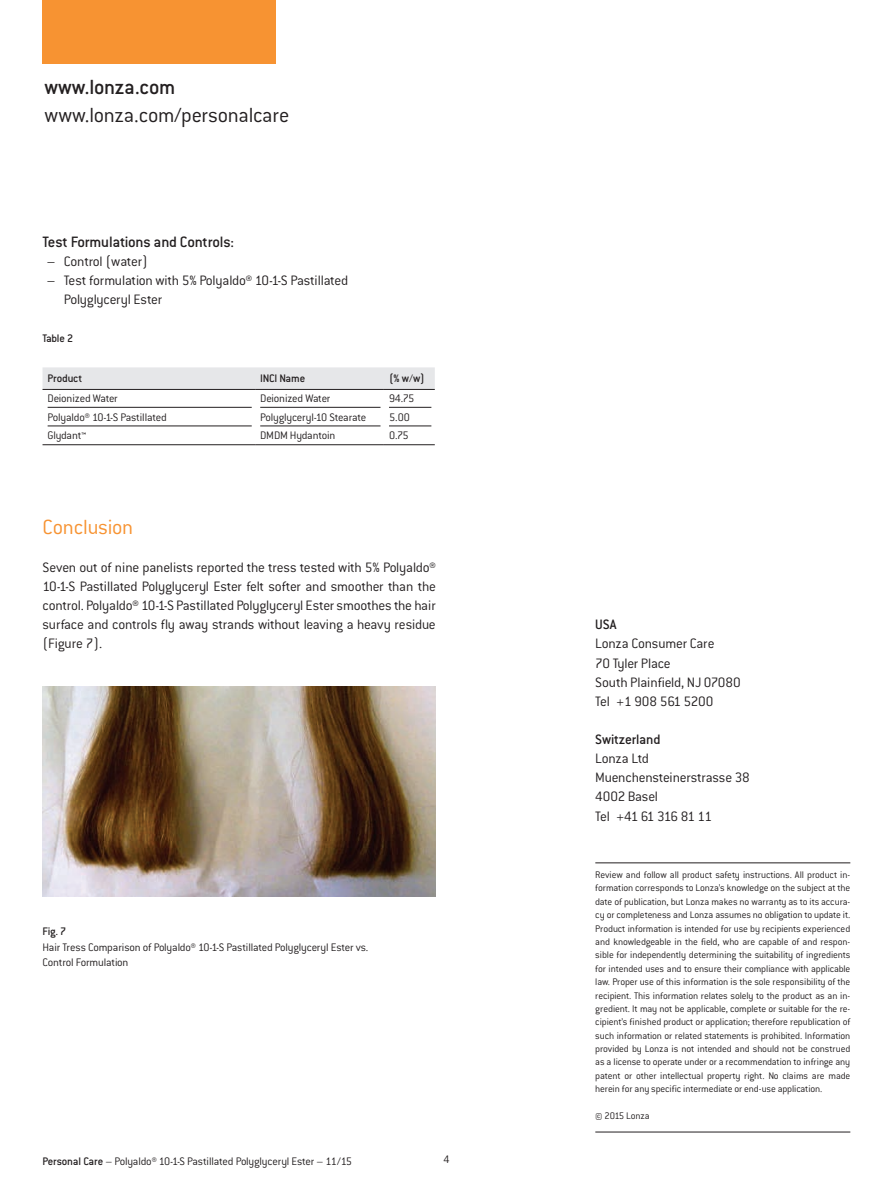
<style>
.page{position:relative;width:893px;height:1191px;background:#fff}
.page>*{position:absolute;margin:0;border:0;box-sizing:border-box;transform-origin:0 0}
.t1{font:300 22.5px/28.7px "Conduit ITC Std";letter-spacing:-.015em;color:#231f20}
.Title_15pt{font:300 22.5px "Conduit ITC Std";letter-spacing:-.015em;color:#f79332}
.Subtitle_11pt{font:500 16.5px "Conduit ITC Std";letter-spacing:-.015em;color:#231f20}
.Body_Copy_10pt{font:300 15px/19.2px "Conduit ITC Std";letter-spacing:-.015em;color:#231f20}
.Body_Copy_10pt-2{font:300 15px "Conduit ITC Std";letter-spacing:-.07em;color:#231f20}
.Body_Copy_10pt-3{font:500 15px "Conduit ITC Std";letter-spacing:-.01em;color:#231f20}
.Small_Copy_8pt{font:300 12px/15.3px "Conduit ITC Std";letter-spacing:-.015em;color:#231f20}
.Table_Body_Copy_8pt{font:300 12px "Conduit ITC Std";letter-spacing:-.02em;color:#231f20}
.Small_Copy_8pt-2{font:500 12px "Conduit ITC Std";letter-spacing:-.02em;color:#231f20}
.Table_Bottom_8pt{font:300 12px "Conduit ITC Std";letter-spacing:-.02em;color:#231f20}
.Disclaimer_7pt{font:300 10.5px/13.4px "Conduit ITC Std";letter-spacing:-.015em;color:#231f20;text-align:justify}
.s1{font-weight:500}
</style>
<div class="page">
<div style="left:43px;top:0;width:233px;height:64px;background:#f79332"></div>
<hr style="left:595px;top:862px;width:255px;height:1px;background:#231f20">
<hr style="left:595px;top:1131px;width:255px;height:1px;background:#231f20">
<svg style="left:43px;top:367px;width:392px;height:22px;background:#e5e6e8"></svg>
<hr style="left:43px;top:389px;width:212px;height:1px;background:#231f20">
<hr style="left:255px;top:389px;width:129px;height:1px;background:#231f20">
<hr style="left:384px;top:389px;width:51px;height:1px;background:#231f20">
<hr style="left:43px;top:444px;width:212px;height:1px;background:#231f20">
<hr style="left:255px;top:444px;width:129px;height:1px;background:#231f20">
<hr style="left:384px;top:444px;width:51px;height:1px;background:#231f20">
<hr style="left:48px;top:407px;width:204px;height:1px;background:#231f20">
<hr style="left:260px;top:407px;width:120px;height:1px;background:#231f20">
<hr style="left:389px;top:407px;width:42px;height:1px;background:#231f20">
<hr style="left:48px;top:426px;width:204px;height:1px;background:#231f20">
<hr style="left:260px;top:426px;width:120px;height:1px;background:#231f20">
<hr style="left:389px;top:426px;width:42px;height:1px;background:#231f20">
<img style="left:43px;top:686px;width:393px;height:211px">
<p class="t1" style="left:45px;top:72px;width:246px"><span class="s1">www.lonza.com </span>www.lonza.com/personalcare</p>
<p class="Subtitle_11pt" style="left:43px;top:231px;width:193px">Test Formulations and Controls:</p>
<p class="Body_Copy_10pt" style="left:47px;top:251px;width:103px">– Control (water)</p>
<p class="Body_Copy_10pt" style="left:64px;top:270px;width:286px;text-indent:-17px">– Test formulation with 5% Polyaldo® 10-1-S Pastillated<br>Polyglyceryl Ester</p>
<p class="Small_Copy_8pt-2" style="left:43px;top:331px;width:32px">Table 2</p>
<p class="Small_Copy_8pt-2" style="left:48px;top:371px;width:36px">Product</p>
<p class="Small_Copy_8pt-2" style="left:260px;top:371px;width:46px">INCI Name</p>
<p class="Small_Copy_8pt-2" style="left:389px;top:371px;width:37px">(% w/w)</p>
<p class="Table_Body_Copy_8pt" style="left:48px;top:391px;width:72px">Deionized Water</p>
<p class="Table_Body_Copy_8pt" style="left:260px;top:391px;width:72px">Deionized Water</p>
<p class="Table_Body_Copy_8pt" style="left:389px;top:391px;width:27px">94.75</p>
<p class="Table_Body_Copy_8pt" style="left:48px;top:409px;width:121px">Polyaldo® 10-1-S Pastillated</p>
<p class="Table_Body_Copy_8pt" style="left:260px;top:409px;width:107px">Polyglyceryl-10 Stearate</p>
<p class="Table_Body_Copy_8pt" style="left:389px;top:409px;width:23px">5.00</p>
<p class="Table_Bottom_8pt" style="left:48px;top:428px;width:40px">Glydant™</p>
<p class="Table_Bottom_8pt" style="left:260px;top:428px;width:77px">DMDM Hydantoin</p>
<p class="Table_Bottom_8pt" style="left:389px;top:428px;width:21px">0.75</p>
<p class="Title_15pt" style="left:43px;top:513px;width:92px">Conclusion</p>
<p class="Body_Copy_10pt" style="left:43px;top:557px;width:395px;text-align:justify">Seven out of nine panelists reported the tress tested with 5% Polyaldo® 10-1-S Pastillated Polyglyceryl Ester felt softer and smoother than the control. Polyaldo® 10-1-S Pastillated Polyglyceryl Ester smoothes the hair surface and controls fly away strands without leaving a heavy residue (Figure 7).</p>
<p class="Small_Copy_8pt" style="left:43px;top:923px;width:327px"><span class="s1">Fig. 7<br></span>Hair Tress Comparison of Polyaldo® 10-1-S Pastillated Polyglyceryl Ester vs.<br>Control Formulation</p>
<p class="Small_Copy_8pt" style="left:43px;top:1153px;width:311px"><span class="s1">Personal Care</span> – Polyaldo® 10-1-S Pastillated Polyglyceryl Ester – 11/15</p>
<p class="Small_Copy_8pt" style="left:443px;top:1150px;width:8px">4</p>
<p class="Body_Copy_10pt-3" style="left:595px;top:615px;width:23px">USA</p>
<p class="Body_Copy_10pt" style="left:595px;top:633px;width:121px">Lonza Consumer Care</p>
<p class="Body_Copy_10pt" style="left:595px;top:653px;width:77px">70 Tyler Place</p>
<p class="Body_Copy_10pt" style="left:595px;top:672px;width:147px">South Plainfield, NJ 07080</p>
<p class="Body_Copy_10pt" style="left:595px;top:691px;width:119px">Tel +1 908 561 5200</p>
<p class="Body_Copy_10pt-3" style="left:595px;top:730px;width:67px">Switzerland</p>
<p class="Body_Copy_10pt" style="left:595px;top:748px;width:55px">Lonza Ltd</p>
<p class="Body_Copy_10pt" style="left:595px;top:767px;width:156px">Muenchensteinerstrasse 38</p>
<p class="Body_Copy_10pt" style="left:595px;top:786px;width:64px">4002 Basel</p>
<p class="Body_Copy_10pt-2" style="left:595px;top:807px;width:118px">Tel +41 61 316 81 11</p>
<p class="Disclaimer_7pt" style="left:595px;top:867px;width:257px">Review and follow all product safety instructions. All product in&shy;formation corresponds to Lonza’s knowledge on the subject at the date of publication, but Lonza makes no warranty as to its accura&shy;cy or completeness and Lonza assumes no obligation to update it.<br>Product information is intended for use by recipients experienced and knowledgeable in the field, who are capable of and respon&shy;sible for independently determining the suitability of ingredients for intended uses and to ensure their compliance with applicable law. Proper use of this information is the sole responsibility of the recipient. This information relates solely to the product as an in&shy;gredient. It may not be applicable, complete or suitable for the re&shy;cipient’s finished product or application; therefore republication of such information or related statements is prohibited. Information provided by Lonza is not intended and should not be construed as a license to operate under or a recommendation to infringe any patent or other intellectual property right. No claims are made herein for any specific intermediate or end-use application.</p>
<p class="Disclaimer_7pt" style="left:595px;top:1108px;width:56px">© 2015 Lonza</p>
</div>
